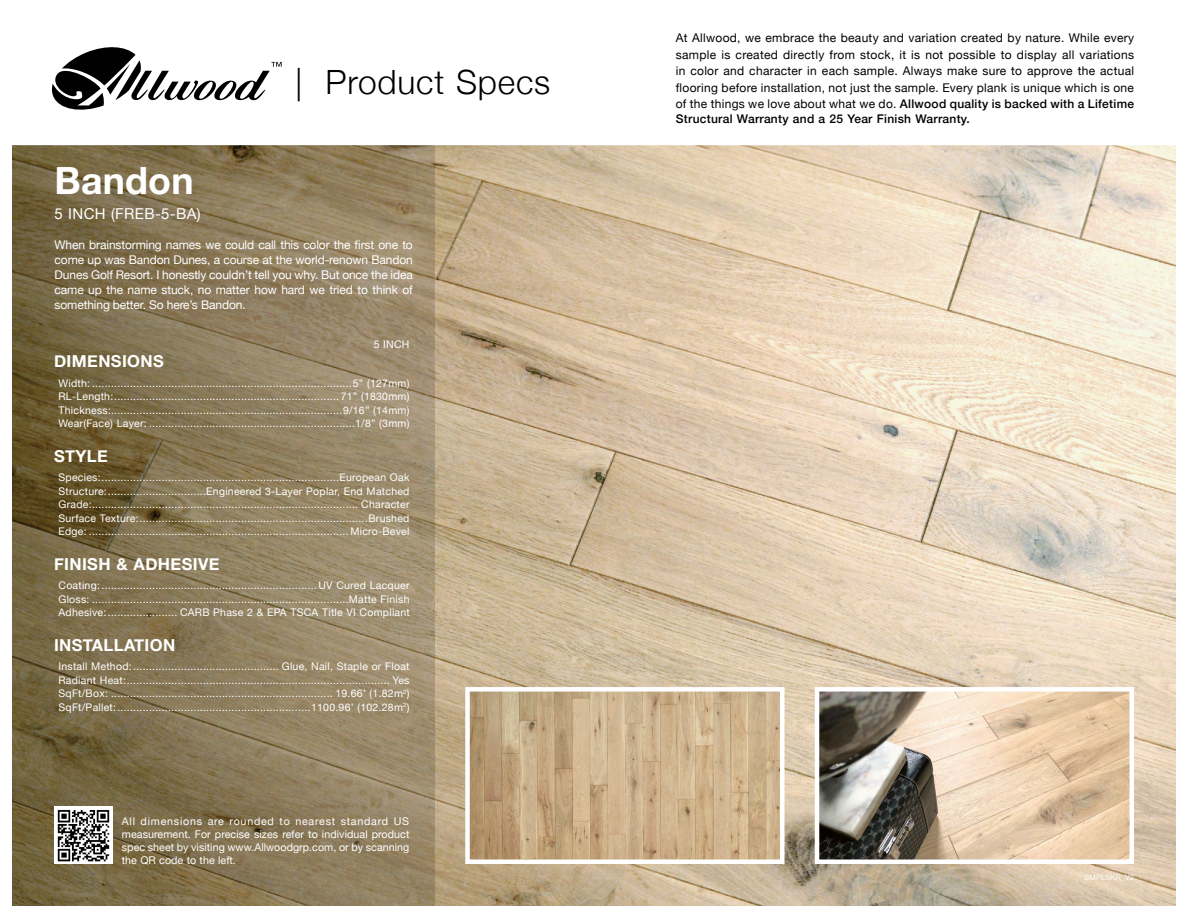
<style>
.page{position:relative;width:1188px;height:918px;background:#fff}
.page>*{position:absolute;margin:0;border:0;box-sizing:border-box;transform-origin:0 0}
.t1{font:700 37.5px "Helvetica Neue";letter-spacing:.005em;color:#fff}
.t2{font:300 33.45px "Helvetica Neue";letter-spacing:.025em;color:#000}
.t3{font:700 16.5px "Helvetica Neue";letter-spacing:.025em;color:#fff}
.t4{font:15px "Helvetica Neue";letter-spacing:.025em;color:#fff}
.t5{font:12px/16.5px "Helvetica Neue";letter-spacing:.025em;color:#000;text-align:justify}
.t6{font:12px/15px "Helvetica Neue";letter-spacing:-.01em;color:#fff;text-align:justify}
.t7{font:500 12px "Helvetica Neue";letter-spacing:.025em;color:#000}
.t8{font:10.65px/12.9px "Helvetica Neue";letter-spacing:.005em;color:#fff;text-align:justify}
.t9{font:10.5px/13.5px "Helvetica Neue";letter-spacing:.025em;color:#fff;text-align:justify}
.t10{font:7.5px "Helvetica Neue";letter-spacing:.025em;color:#fff}
.s1{font-weight:500}
</style>
<div class="page">
<svg style="left:52px;top:47px;width:230px;height:63px"></svg>
<img style="left:434px;top:146px;width:741px;height:759px">
<img style="left:470px;top:692px;width:310px;height:167px">
<div style="left:465px;top:687px;width:320px;height:177px;border:4px solid #fff"></div>
<img style="left:820px;top:692px;width:309px;height:167px">
<div style="left:815px;top:687px;width:319px;height:177px;border:4px solid #fff"></div>
<svg style="left:12px;top:145px;width:422px;height:761px;background:#887856"></svg>
<img style="left:55px;top:807px;width:57px;height:57px">
<h2 class="t2" style="left:295px;top:55px;width:257px">| Product Specs</h2>
<h1 class="t1" style="left:55px;top:151px;width:140px">Bandon</h1>
<h3 class="t4" style="left:55px;top:203px;width:148px">5 INCH (FREB-5-BA)</h3>
<p class="t6" style="left:55px;top:238px;width:360px">When brainstorming names we could call this color the first one to come up was Bandon Dunes, a course at the world-renown Bandon Dunes Golf Resort. I honestly couldn’t tell you why. But once the idea came up the name stuck, no matter how hard we tried to think of something better. So here’s Bandon.</p>
<p class="t9" style="left:374px;top:338px;width:37px">5 INCH</p>
<h3 class="t3" style="left:54px;top:349px;width:111px">DIMENSIONS</h3>
<p class="t9" style="left:59px;top:377px;width:353px">Width: ..................................................................................5” (127mm)<br>RL-Length:....................................................................... 71” (1830mm)<br>Thickness:.........................................................................9/16” (14mm)<br>Wear(Face) Layer: .................................................................1/8” (3mm)</p>
<h3 class="t3" style="left:54px;top:443px;width:55px">STYLE</h3>
<p class="t9" style="left:59px;top:472px;width:353px">Species:...........................................................................European Oak Structure:...............................Engineered 3-Layer Poplar, End Matched Grade:.................................................................................... Character Surface Texture:........................................................................Brushed Edge: .................................................................................. Micro-Bevel</p>
<h3 class="t3" style="left:54px;top:551px;width:167px">FINISH &amp; ADHESIVE</h3>
<p class="t9" style="left:59px;top:580px;width:353px">Coating: ....................................................................UV Cured Lacquer Gloss: .................................................................................Matte Finish Adhesive: ...................... CARB Phase 2 &amp; EPA TSCA Title VI Compliant</p>
<h3 class="t3" style="left:54px;top:632px;width:123px">INSTALLATION</h3>
<p class="t9" style="left:59px;top:661px;width:353px">Install Method: .............................................. Glue, Nail, Staple or Float Radiant Heat:................................................................................... Yes SqFt/Box: ...................................................................... 19.66’ (1.82m<sup>2</sup>)<br>SqFt/Pallet:.............................................................1100.96’ (102.28m<sup>2</sup>)</p>
<p class="t8" style="left:122px;top:816px;width:289px">All dimensions are rounded to nearest standard US measurement. For precise sizes refer to individual product spec sheet by visiting www.Allwoodgrp.com, or by scanning the QR code to the left.</p>
<p class="t5" style="left:676px;top:30px;width:460px">At Allwood, we embrace the beauty and variation created by nature. While every sample is created directly from stock, it is not possible to display all variations in color and character in each sample. Always make sure to approve the actual flooring before installation, not just the sample. Every plank is unique which is one of the things we love about what we do. <span class="s1">Allwood quality is backed with a Lifetime</span></p>
<p class="t7" style="left:676px;top:109px;width:295px">Structural Warranty and a 25 Year Finish Warranty.</p>
<p class="t10" style="left:1084px;top:872px;width:51px">SMPLSKR_V2</p>
</div>
